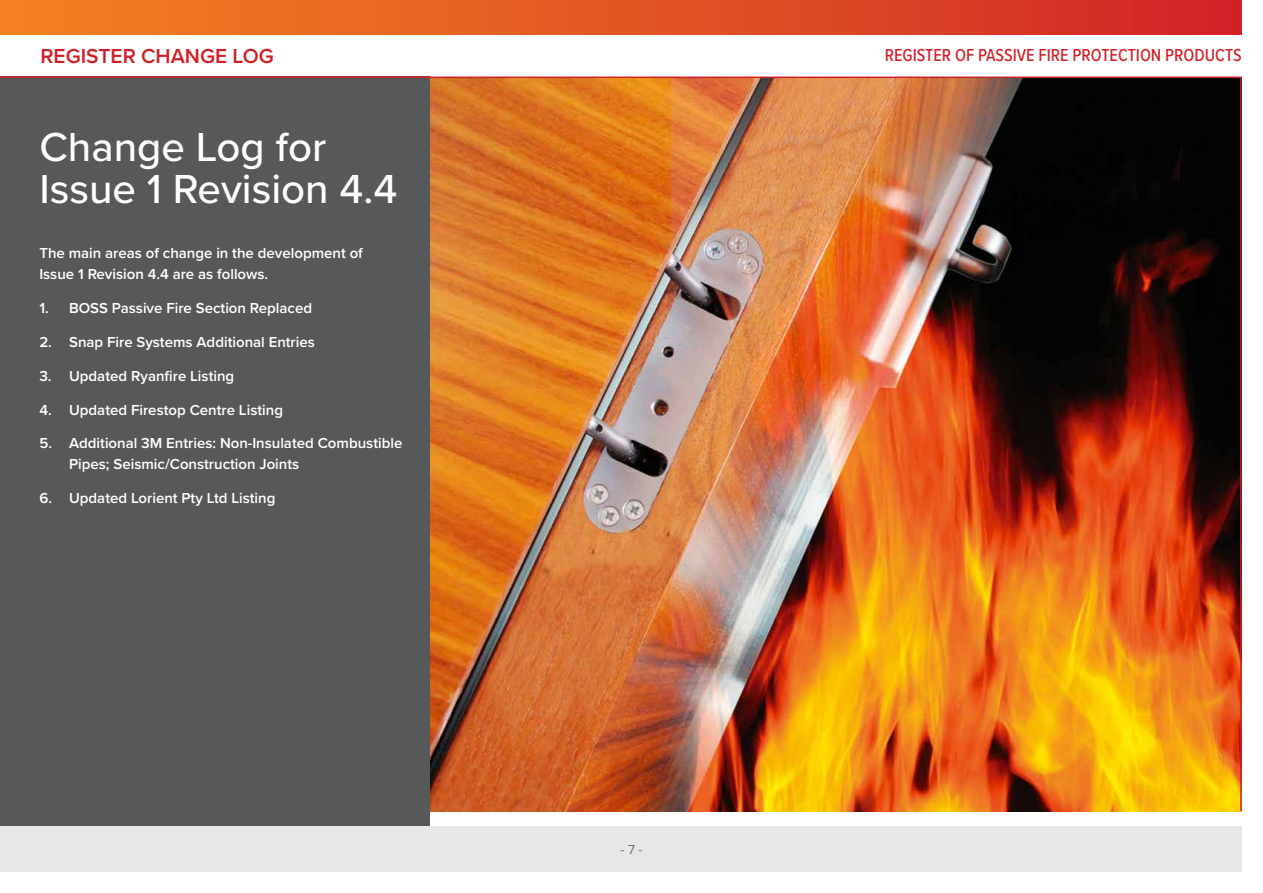
<style>
.page{position:relative;width:1263px;height:893px;background:#fff}
.page>*{position:absolute;margin:0;border:0;box-sizing:border-box;transform-origin:0 0}
.t1{font:500 42px/42px "Proxima Nova";color:#fff}
.t2{font:600 21px "Proxima Nova";color:#d02027}
.t3{font:500 18px "Proxima Nova Cond";color:#d02027}
.t4{font:600 15px/21px "Proxima Nova";color:#fff}
.t5{font:13.5px "Proxima Nova";color:#6c6d70}
</style>
<div class="page">
<div style="left:0;top:0;width:1242px;height:34px;background:linear-gradient(to right,#f48421,#d02627)"></div>
<div style="left:0;top:826px;width:1242px;height:46px;background:#e6e7e9"></div>
<img style="left:0;top:76px;width:1242px;height:737px">
<h2 class="t2" style="left:40px;top:40px;width:235px">REGISTER CHANGE LOG</h2>
<h1 class="t1" style="left:39px;top:124px;width:359px">Change Log for<br>Issue 1 Revision 4.4</h1>
<p class="t4" style="left:39px;top:243px;width:325px">The main areas of change in the development of<br>Issue 1 Revision 4.4 are as follows.</p>
<p class="t4" style="left:39px;top:297px;width:274px">1. BOSS Passive Fire Section Replaced</p>
<p class="t4" style="left:39px;top:331px;width:277px">2. Snap Fire Systems Additional Entries</p>
<p class="t4" style="left:39px;top:365px;width:196px">3. Updated Ryanfire Listing</p>
<p class="t4" style="left:39px;top:399px;width:245px">4. Updated Firestop Centre Listing</p>
<p class="t4" style="left:69px;top:432px;width:335px;text-indent:-30px">5. Additional 3M Entries: Non-Insulated Combustible<br>Pipes; Seismic/Construction Joints</p>
<p class="t4" style="left:39px;top:487px;width:238px">6. Updated Lorient Pty Ltd Listing</p>
<p class="t5" style="left:620px;top:839px;width:24px">- 7 -</p>
<p class="t3" style="left:885px;top:42px;width:358px">REGISTER OF PASSIVE FIRE PROTECTION PRODUCTS</p>
</div>
